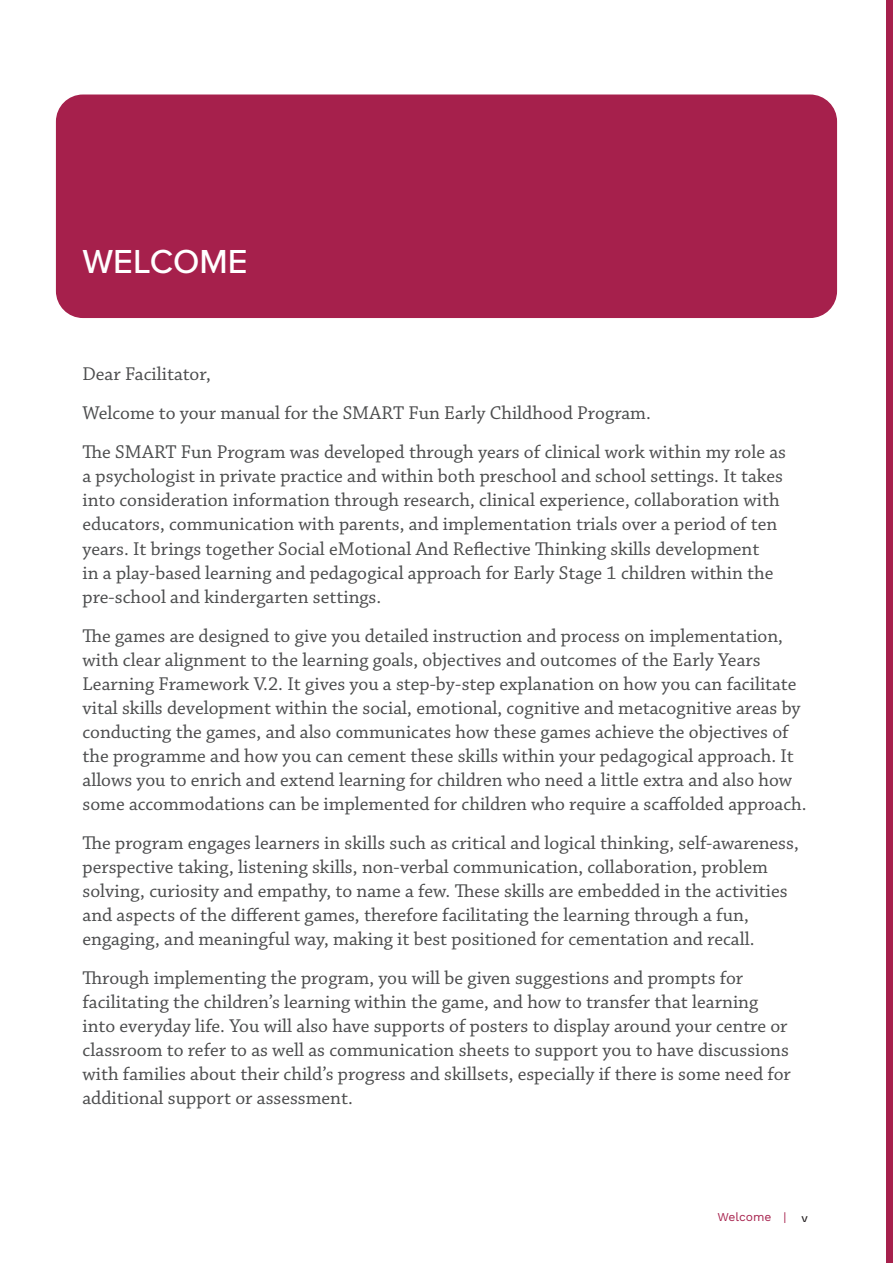
<style>
.page{position:relative;width:893px;height:1263px;background:#fff}
.page>*{position:absolute;margin:0;border:0;box-sizing:border-box;transform-origin:0 0}
.SectionName{font:500 34.5px "Proxima Nova";color:#fff}
.Welcome_body{font:19.5px/24px "Chaparral Pro";color:#4b4c4d}
.t1{font:12px "Work Sans";color:#a6204c}
.s1{font-family:"Exo 2";font-weight:500;color:#231f20}
</style>
<div class="page">
<div style="left:886px;top:0;width:7px;height:1263px;background:#a6204c"></div>
<div style="left:56px;top:95px;width:781px;height:223px;background:#a6204c;border-radius:27px"></div>
<p class="SectionName" style="left:82px;top:236px;width:167px">WELCOME</p>
<p class="Welcome_body" style="left:82px;top:363px;width:130px">Dear Facilitator,</p>
<p class="Welcome_body" style="left:82px;top:402px;width:570px">Welcome to your manual for the SMART Fun Early Childhood Program.</p>
<p class="Welcome_body" style="left:82px;top:441px;width:705px">The SMART Fun Program was developed through years of clinical work within my role as a psychologist in private practice and within both preschool and school settings. It takes into consideration information through research, clinical experience, collaboration with educators, communication with parents, and implementation trials over a period of ten years. It brings together Social eMotional And Reflective Thinking skills development<br>in a play‑based learning and pedagogical approach for Early Stage 1 children within the pre‑school and kindergarten settings.</p>
<p class="Welcome_body" style="left:82px;top:624px;width:726px">The games are designed to give you detailed instruction and process on implementation, with clear alignment to the learning goals, objectives and outcomes of the Early Years Learning Framework V.2. It gives you a step‑by‑step explanation on how you can facilitate vital skills development within the social, emotional, cognitive and metacognitive areas by conducting the games, and also communicates how these games achieve the objectives of the programme and how you can cement these skills within your pedagogical approach. It allows you to enrich and extend learning for children who need a little extra and also how some accommodations can be implemented for children who require a scaffolded approach.</p>
<p class="Welcome_body" style="left:82px;top:831px;width:718px">The program engages learners in skills such as critical and logical thinking, self‑awareness, perspective taking, listening skills, non‑verbal communication, collaboration, problem solving, curiosity and empathy, to name a few. These skills are embedded in the activities and aspects of the different games, therefore facilitating the learning through a fun, engaging, and meaningful way, making it best positioned for cementation and recall.</p>
<p class="Welcome_body" style="left:82px;top:966px;width:710px">Through implementing the program, you will be given suggestions and prompts for facilitating the children’s learning within the game, and how to transfer that learning into everyday life. You will also have supports of posters to display around your centre or classroom to refer to as well as communication sheets to support you to have discussions with families about their child’s progress and skillsets, especially if there is some need for additional support or assessment.</p>
<p class="t1" style="left:717px;top:1209px;width:92px">Welcome | <span class="s1">v</span></p>
</div>
